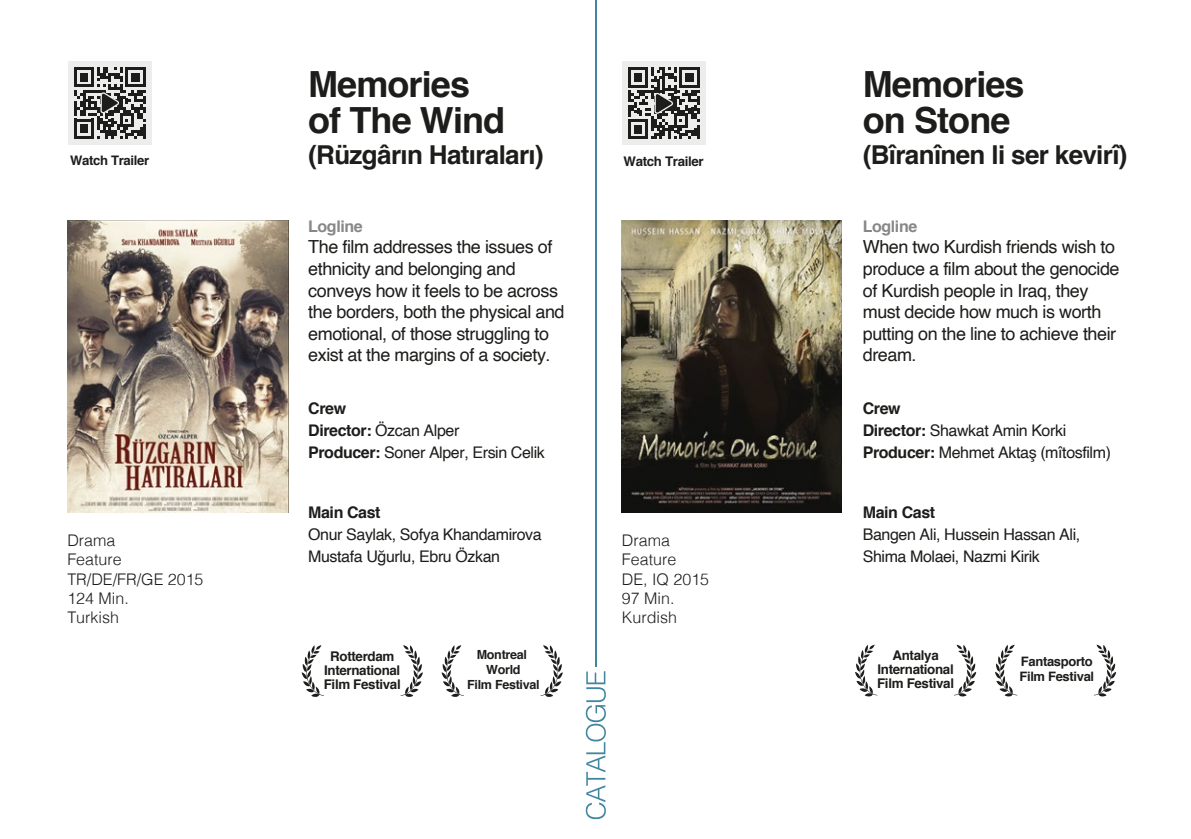
<style>
.page{position:relative;width:1191px;height:839px;background:#fff}
.page>*{position:absolute;margin:0;border:0;box-sizing:border-box;transform-origin:0 0}
.t1{font:700 36px/36px "Helvetica";letter-spacing:-.025em;color:#1d1d1b}
.t2{font:700 26px "Helvetica";letter-spacing:-.025em;color:#1d1d1b}
.t3{font:18px/21.6px "Helvetica";letter-spacing:-.025em;color:#1d1d1b}
.t4{font:16px/22px "Helvetica";letter-spacing:-.025em;color:#1d1d1b}
.t5{font:300 16px/19.2px "Helvetica";color:#1d1d1b}
.t6{font:700 16px "Helvetica";letter-spacing:-.025em;color:#1d1d1b}
.t7{font:700 16px "Helvetica";letter-spacing:-.025em;color:#878787}
.t8{font:700 13.4px/14px "Helvetica";letter-spacing:-.025em;color:#1d1d1b;text-align:center}
.t9{font:700 13.2px "Helvetica";letter-spacing:-.025em;color:#1d1d1b}
.t10{font:700 13px/15px "Helvetica";letter-spacing:-.025em;color:#1d1d1b}
.t11{font:700 12.6px/14.6px "Helvetica";letter-spacing:-.025em;color:#1d1d1b;text-align:center}
.s1{font-weight:700}
</style>
<div class="page">
<hr style="left:595px;top:0;width:1px;height:666px;background:#4185a0">
<svg style="left:586px;top:671px;width:20px;height:147px"></svg>
<img style="left:67px;top:220px;width:221px;height:292px">
<svg style="left:400px;top:645px;width:23px;height:51px"></svg>
<svg style="left:302px;top:645px;width:22px;height:51px"></svg>
<svg style="left:540px;top:645px;width:22px;height:51px"></svg>
<svg style="left:442px;top:645px;width:22px;height:51px"></svg>
<div style="left:68px;top:61px;width:84px;height:84px;background:#ededed"></div>
<svg style="left:74px;top:67px;width:71px;height:387px"></svg>
<img style="left:621px;top:220px;width:220px;height:292px">
<svg style="left:954px;top:644px;width:22px;height:52px"></svg>
<svg style="left:855px;top:644px;width:22px;height:52px"></svg>
<svg style="left:1094px;top:644px;width:22px;height:52px"></svg>
<svg style="left:995px;top:644px;width:22px;height:52px"></svg>
<div style="left:622px;top:61px;width:83px;height:84px;background:#ededed"></div>
<svg style="left:628px;top:67px;width:71px;height:387px"></svg>
<p class="t9" style="left:70px;top:149px;width:81px">Watch Trailer</p>
<p class="t5" style="left:67px;top:529px;width:138px">Drama<br>Feature<br>TR/DE/FR/GE 2015<br>124 Min.<br>Turkish</p>
<h1 class="t1" style="left:308px;top:66px;width:198px">Memories of The Wind</h1>
<h2 class="t2" style="left:308px;top:134px;width:237px">(Rüzgârın Hatıraları)</h2>
<p class="t7" style="left:308px;top:213px;width:56px">Logline</p>
<p class="t3" style="left:308px;top:236px;width:258px">The film addresses the issues of ethnicity and belonging and conveys how it feels to be across the borders, both the physical and emotional, of those struggling to exist at the margins of a society.</p>
<p class="t4" style="left:308px;top:398px;width:238px"><span class="s1">Crew<br>Director:</span> Özcan Alper<br><span class="s1">Producer:</span> Soner Alper, Ersin Celik</p>
<p class="t6" style="left:308px;top:499px;width:74px">Main Cast</p>
<p class="t4" style="left:308px;top:523px;width:235px">Onur Saylak, Sofya Khandamirova<br>Mustafa Uğurlu, Ebru Özkan</p>
<p class="t8" style="left:324px;top:649px;width:78px">Rotterdam<br>International<br>Film Festival</p>
<p class="t11" style="left:467px;top:647px;width:74px">Montreal<br>World<br>Film Festival</p>
<p class="t9" style="left:623px;top:150px;width:82px">Watch Trailer</p>
<p class="t5" style="left:622px;top:529px;width:89px">Drama<br>Feature<br>DE, IQ 2015<br>97 Min.<br>Kurdish</p>
<h1 class="t1" style="left:862px;top:66px;width:163px">Memories on Stone</h1>
<h2 class="t2" style="left:862px;top:134px;width:266px">(Bîranînen li ser kevirî)</h2>
<p class="t7" style="left:862px;top:213px;width:56px">Logline</p>
<p class="t3" style="left:862px;top:236px;width:258px">When two Kurdish friends wish to produce a film about the genocide of Kurdish people in Iraq, they must decide how much is worth putting on the line to achieve their dream.</p>
<p class="t4" style="left:862px;top:398px;width:250px"><span class="s1">Crew<br>Director:</span> Shawkat Amin Korki<br><span class="s1">Producer:</span> Mehmet Aktaş (mîtosfilm)</p>
<p class="t6" style="left:862px;top:499px;width:74px">Main Cast</p>
<p class="t4" style="left:862px;top:523px;width:219px">Bangen Ali, Hussein Hassan Ali,<br>Shima Molaei, Nazmi Kirik</p>
<p class="t8" style="left:877px;top:648px;width:78px">Antalya<br>International<br>Film Festival</p>
<p class="t10" style="left:1019px;top:653px;width:76px">Fantasporto<br>Film Festival</p>
</div>
